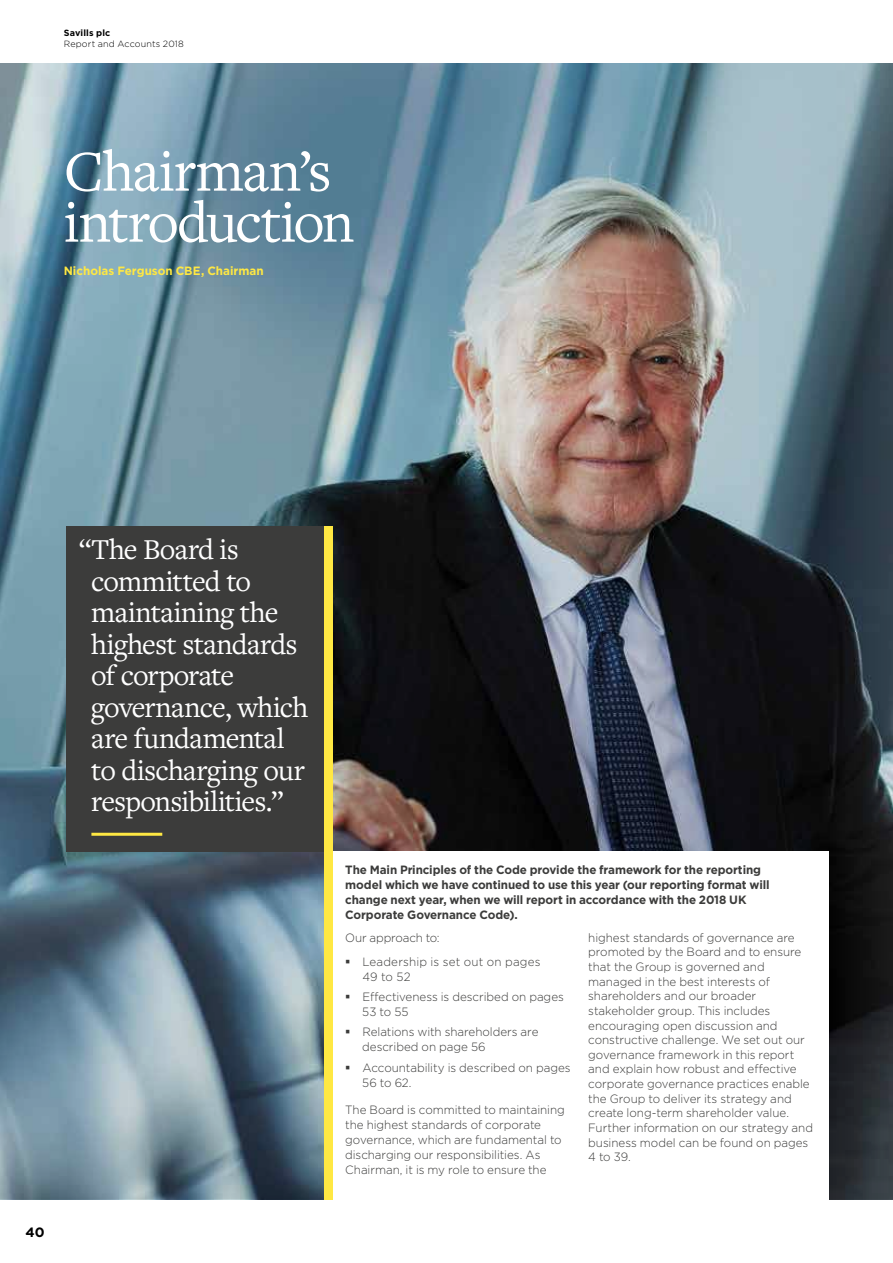
<style>
.page{position:relative;width:893px;height:1263px;background:#fff}
.page>*{position:absolute;margin:0;border:0;box-sizing:border-box;transform-origin:0 0}
.t1{font:60px/51px "Freight Text Pro";letter-spacing:-.025em;color:#fff}
.t2{font:30px/31.5px "Freight Text Pro";letter-spacing:-.025em;color:#fff}
.t3{font:700 13.5px "Gotham";color:#000}
.t4{font:300 12px/14.7px "Gotham";letter-spacing:-.005em;color:#3c3c3b}
.t5{font:700 12px/15px "Gotham";letter-spacing:-.01em;color:#3c3c3b}
.t6{font:700 12px "Gotham";color:#ffe843}
.t7{font:300 9px "Gotham";letter-spacing:.02em;color:#000}
.t8{font:700 9px "Gotham";letter-spacing:.015em;color:#000}
</style>
<div class="page">
<img style="left:0;top:64px;width:893px;height:1135px">
<div style="left:333px;top:851px;width:496px;height:353px;background:#fff"></div>
<div style="left:66px;top:526px;width:258px;height:325px;background:#3c3c3b"></div>
<hr style="left:91px;top:833px;width:71px;height:3px;background:#ffe843">
<div style="left:324px;top:526px;width:9px;height:673px;background:#ffe843"></div>
<p class="t8" style="left:64px;top:27px;width:48px">Savills plc</p>
<p class="t7" style="left:64px;top:38px;width:122px">Report and Accounts 2018</p>
<h1 class="t1" style="left:64px;top:144px;width:292px">Chairman’s introduction</h1>
<p class="t6" style="left:64px;top:263px;width:201px">Nicholas Ferguson CBE, Chairman</p>
<h2 class="t2" style="left:91px;top:533px;width:218px;text-indent:-13px">“The Board is committed to maintaining the highest standards of corporate governance, which are fundamental to discharging our responsibilities.”</h2>
<p class="t3" style="left:26px;top:1224px;width:21px">40</p>
<p class="t5" style="left:345px;top:862px;width:426px">The Main Principles of the Code provide the framework for the reporting model which we have continued to use this year (our reporting format will change next year, when we will report in accordance with the 2018 UK Corporate Governance Code).</p>
<p class="t4" style="left:362px;top:926px;width:180px;line-height:23.5px;text-indent:-17px">Our approach to:<br>Leadership is set out on pages</p>
<p class="t4" style="left:362px;top:966px;width:203px;line-height:20.2px">49 to 52<br>Effectiveness is described on pages</p>
<p class="t4" style="left:362px;top:1001px;width:178px;line-height:20.2px">53 to 55<br>Relations with shareholders are</p>
<p class="t4" style="left:362px;top:1036px;width:210px;line-height:20.2px">described on page 56<br>Accountability is described on pages</p>
<p class="t4" style="left:362px;top:1074px;width:51px">56 to 62.</p>
<p class="t4" style="left:345px;top:1102px;width:221px">The Board is committed to maintaining the highest standards of corporate governance, which are fundamental to discharging our responsibilities. As Chairman, it is my role to ensure the</p>
<p class="t4" style="left:588px;top:930px;width:226px">highest standards of governance are promoted by the Board and to ensure that the Group is governed and managed in the best interests of shareholders and our broader stakeholder group. This includes encouraging open discussion and constructive challenge. We set out our governance framework in this report and explain how robust and effective corporate governance practices enable the Group to deliver its strategy and create long-term shareholder value.<br>Further information on our strategy and business model can be found on pages 4 to 39.</p>
</div>
